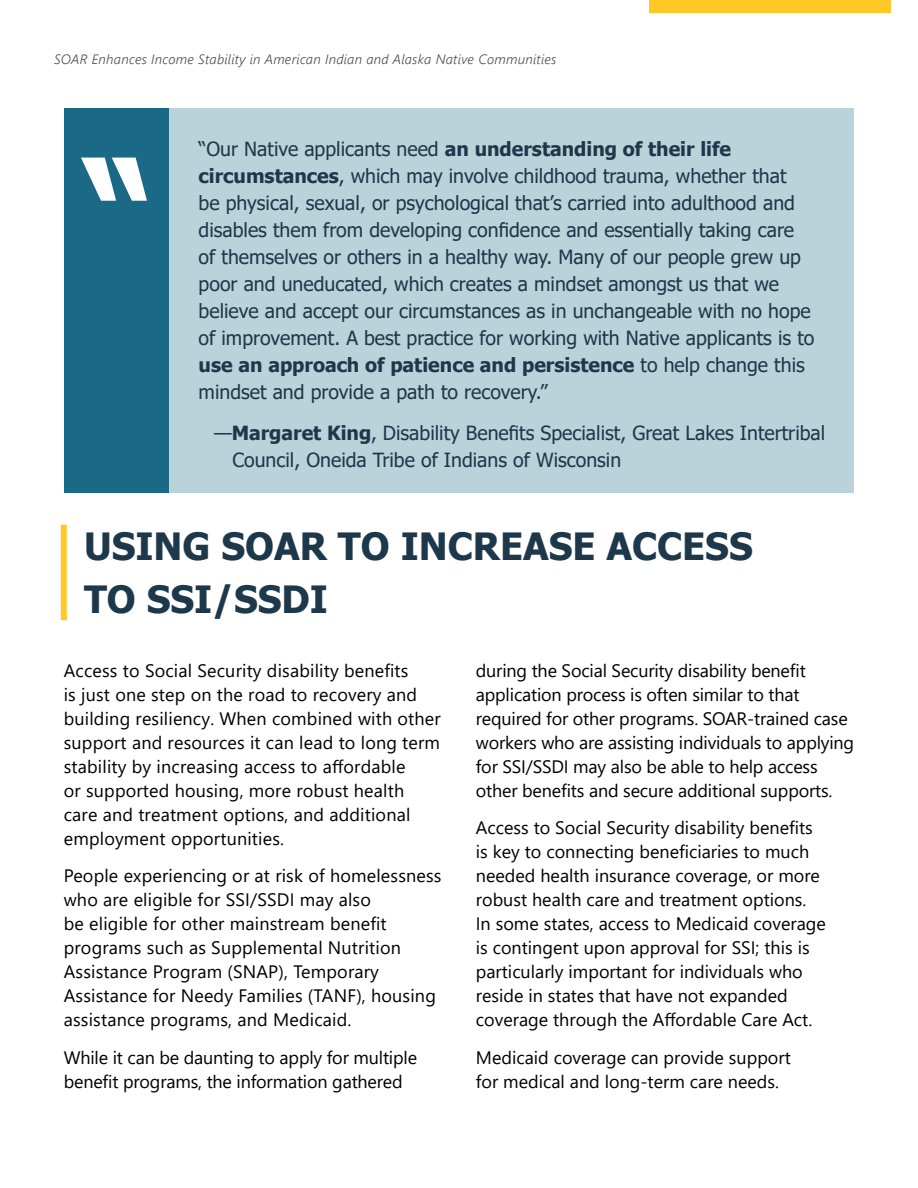
<style>
.page{position:relative;width:918px;height:1188px;background:#fff}
.page>*{position:absolute;margin:0;border:0;box-sizing:border-box;transform-origin:0 0}
.t1{font:italic 700 150px "Tahoma";color:#fff}
.t2{font:700 37.5px/52.5px "Tahoma";color:#1e384b}
.t3{font:19.5px/27px "Tahoma";color:#1e384b}
.t4{font:700 19.5px "Tahoma";color:#1e384b}
.t5{font:18px/24px "Segoe UI";color:#000}
.t6{font:italic 300 13.5px "Segoe UI";letter-spacing:.02em;color:#4a4a4a}
.s1{font-weight:400}
.s2{font-weight:700}
</style>
<div class="page">
<div style="left:649px;top:0;width:242px;height:13px;background:#ffc826"></div>
<div style="left:169px;top:108px;width:685px;height:385px;background:#bad2da"></div>
<div style="left:64px;top:108px;width:105px;height:385px;background:#1a6986"></div>
<div style="left:61px;top:525px;width:6px;height:95px;background:#ffc826"></div>
<p class="t6" style="left:54px;top:46px;width:504px">SOAR Enhances Income Stability in American Indian and Alaska Native Communities</p>
<p class="t4" style="left:199px;top:135px;width:534px"><span class="s1">“Our Native applicants need</span> an understanding of their life</p>
<h1 class="t1" style="left:113px;top:112px;width:156px">"</h1>
<p class="t3" style="left:199px;top:163px;width:617px"><span class="s2">circumstances</span>, which may involve childhood trauma, whether that<br>be physical, sexual, or psychological that’s carried into adulthood and disables them from developing confidence and essentially taking care of themselves or others in a healthy way. Many of our people grew up poor and uneducated, which creates a mindset amongst us that we believe and accept our circumstances as in unchangeable with no hope of improvement. A best practice for working with Native applicants is to <span class="s2">use an approach of patience and persistence</span> to help change this mindset and provide a path to recovery.”</p>
<p class="t3" style="left:232px;top:420px;width:594px;text-indent:-18px">—<span class="s2">Margaret King</span>, Disability Benefits Specialist, Great Lakes Intertribal<br>Council, Oneida Tribe of Indians of Wisconsin</p>
<h2 class="t2" style="left:84px;top:522px;width:670px">USING SOAR TO INCREASE ACCESS<br>TO SSI/SSDI</h2>
<p class="t5" style="left:64px;top:657px;width:379px">Access to Social Security disability benefits<br>is just one step on the road to recovery and building resiliency. When combined with other support and resources it can lead to long term stability by increasing access to affordable<br>or supported housing, more robust health care and treatment options, and additional employment opportunities.</p>
<p class="t5" style="left:64px;top:863px;width:379px">People experiencing or at risk of homelessness who are eligible for SSI/SSDI may also<br>be eligible for other mainstream benefit programs such as Supplemental Nutrition Assistance Program (SNAP), Temporary Assistance for Needy Families (TANF), housing assistance programs, and Medicaid.</p>
<p class="t5" style="left:64px;top:1044px;width:355px">While it can be daunting to apply for multiple benefit programs, the information gathered</p>
<p class="t5" style="left:476px;top:657px;width:380px">during the Social Security disability benefit application process is often similar to that required for other programs. SOAR-trained case workers who are assisting individuals to applying for SSI/SSDI may also be able to help access other benefits and secure additional supports.</p>
<p class="t5" style="left:476px;top:814px;width:352px">Access to Social Security disability benefits is key to connecting beneficiaries to much needed health insurance coverage, or more robust health care and treatment options.<br>In some states, access to Medicaid coverage is contingent upon approval for SSI; this is particularly important for individuals who reside in states that have not expanded coverage through the Affordable Care Act.</p>
<p class="t5" style="left:476px;top:1044px;width:316px">Medicaid coverage can provide support for medical and long-term care needs.</p>
</div>
